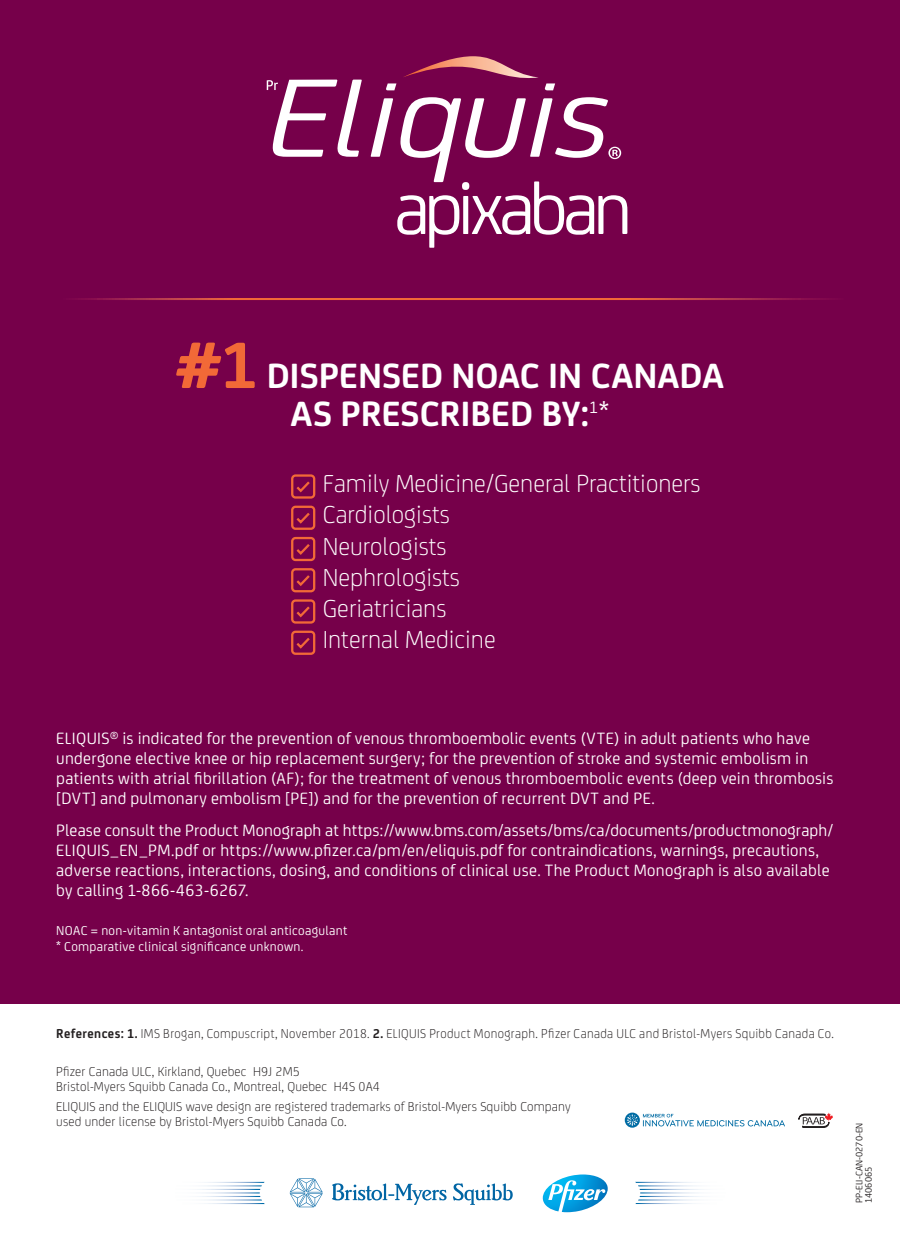
<style>
.page{position:relative;width:900px;height:1260px;background:#fff}
.page>*{position:absolute;margin:0;border:0;box-sizing:border-box;transform-origin:0 0}
.t1{font:700 37.5px/38.2px "FS Joey";color:#fff;text-align:center}
.t2{font:300 26.25px/31.2px "FS Joey";color:#fff}
.t3{font:17.5px/20px "FS Joey";letter-spacing:.015em;color:#fff}
.t4{font:300 13.75px/15px "FS Joey";letter-spacing:.01em;color:#231f20}
.t5{font:300 13.75px "FS Joey";letter-spacing:.03em;color:#231f20}
.t6{font:13.75px/16.5px "FS Joey";letter-spacing:.02em;color:#fff}
.t7{font:10px/9.5px "FS Joey";color:#231f20}
.s1{font-size:70px;color:#f26937}
.s2{font-weight:400;font-size:30px}
.s3{font-weight:700}
</style>
<div class="page">
<div style="left:0;top:0;width:900px;height:1003px;background:#76004a"></div>
<img style="left:205px;top:1182px;width:60px;height:1px">
<img style="left:205px;top:1185px;width:57px;height:1px">
<img style="left:205px;top:1203px;width:60px;height:1px">
<img style="left:208px;top:1199px;width:54px;height:2px">
<img style="left:199px;top:1196px;width:61px;height:1px">
<img style="left:206px;top:1192px;width:54px;height:1px">
<img style="left:199px;top:1189px;width:61px;height:1px">
<img style="left:635px;top:1203px;width:60px;height:1px">
<img style="left:638px;top:1199px;width:54px;height:2px">
<img style="left:635px;top:1182px;width:60px;height:1px">
<img style="left:638px;top:1185px;width:57px;height:1px">
<img style="left:640px;top:1189px;width:62px;height:1px">
<img style="left:640px;top:1192px;width:55px;height:1px">
<img style="left:640px;top:1196px;width:62px;height:1px">
<svg style="left:332px;top:1183px;width:115px;height:22px"></svg>
<svg style="left:453px;top:1183px;width:60px;height:22px"></svg>
<svg style="left:290px;top:1178px;width:33px;height:29px"></svg>
<svg style="left:543px;top:1174px;width:65px;height:38px"></svg>
<svg style="left:386px;top:83px;width:10px;height:7px"></svg>
<svg style="left:545px;top:83px;width:10px;height:7px"></svg>
<svg style="left:403px;top:56px;width:136px;height:24px;background:#9a325e"></svg>
<svg style="left:267px;top:80px;width:95px;height:77px"></svg>
<svg style="left:371px;top:97px;width:256px;height:151px"></svg>
<div style="left:291px;top:474px;width:24px;height:25px;border:2px solid #f26937;border-radius:3px"></div>
<svg style="left:294px;top:479px;width:18px;height:15px"></svg>
<div style="left:291px;top:506px;width:24px;height:24px;border:2px solid #f26937;border-radius:3px"></div>
<svg style="left:294px;top:510px;width:18px;height:15px"></svg>
<div style="left:291px;top:537px;width:24px;height:24px;border:2px solid #f26937;border-radius:3px"></div>
<svg style="left:294px;top:542px;width:18px;height:15px"></svg>
<div style="left:291px;top:568px;width:24px;height:24px;border:2px solid #f26937;border-radius:3px"></div>
<svg style="left:294px;top:573px;width:18px;height:15px"></svg>
<div style="left:291px;top:599px;width:24px;height:25px;border:2px solid #f26937;border-radius:3px"></div>
<svg style="left:294px;top:604px;width:18px;height:15px"></svg>
<div style="left:291px;top:631px;width:24px;height:24px;border:2px solid #f26937;border-radius:3px"></div>
<svg style="left:294px;top:635px;width:18px;height:15px"></svg>
<svg style="left:799px;top:1113px;width:34px;height:15px"></svg>
<svg style="left:625px;top:1113px;width:15px;height:15px"></svg>
<svg style="left:627px;top:1114px;width:158px;height:12px"></svg>
<hr style="left:56px;top:298px;width:788px;height:2px;background:#fff">
<h1 class="t1" style="left:176px;top:354px;width:549px"><span class="s1">#1</span> DISPENSED NOAC IN CANADA<br>AS PRESCRIBED BY:<sup>1</sup><span class="s2">*</span></h1>
<h2 class="t2" style="left:323px;top:466px;width:379px">Family Medicine/General Practitioners<br>Cardiologists<br>Neurologists<br>Nephrologists<br>Geriatricians<br>Internal Medicine</h2>
<p class="t3" style="left:56px;top:728px;width:779px">ELIQUIS<sup>®</sup> is indicated for the prevention of venous thromboembolic events (VTE) in adult patients who have undergone elective knee or hip replacement surgery; for the prevention of stroke and systemic embolism in patients with atrial fibrillation (AF); for the treatment of venous thromboembolic events (deep vein thrombosis [DVT] and pulmonary embolism [PE]) and for the prevention of recurrent DVT and PE.</p>
<p class="t3" style="left:56px;top:819px;width:779px">Please consult the Product Monograph at https://www.bms.com/assets/bms/ca/documents/productmonograph/ ELIQUIS_EN_PM.pdf or https://www.pfizer.ca/pm/en/eliquis.pdf for contraindications, warnings, precautions, adverse reactions, interactions, dosing, and conditions of clinical use. The Product Monograph is also available by calling 1-866-463-6267.</p>
<p class="t6" style="left:56px;top:921px;width:293px">NOAC = non-vitamin K antagonist oral anticoagulant * Comparative clinical significance unknown.</p>
<p class="t5" style="left:56px;top:1024px;width:779px"><span class="s3">References: 1.</span> IMS Brogan, Compuscript, November 2018. <span class="s3">2.</span> ELIQUIS Product Monograph. Pfizer Canada ULC and Bristol-Myers Squibb Canada Co.</p>
<p class="t4" style="left:56px;top:1063px;width:325px">Pfizer Canada ULC, Kirkland, Quebec H9J 2M5<br>Bristol-Myers Squibb Canada Co., Montreal, Quebec H4S 0A4</p>
<p class="t4" style="left:56px;top:1098px;width:516px">ELIQUIS and the ELIQUIS wave design are registered trademarks of Bristol-Myers Squibb Company used under license by Bristol-Myers Squibb Canada Co.</p>
<p class="t7" style="left:854px;top:1203px;width:82px;rotate:-90deg">PP-ELI-CAN-0270-EN<br>1406065</p>
</div>
